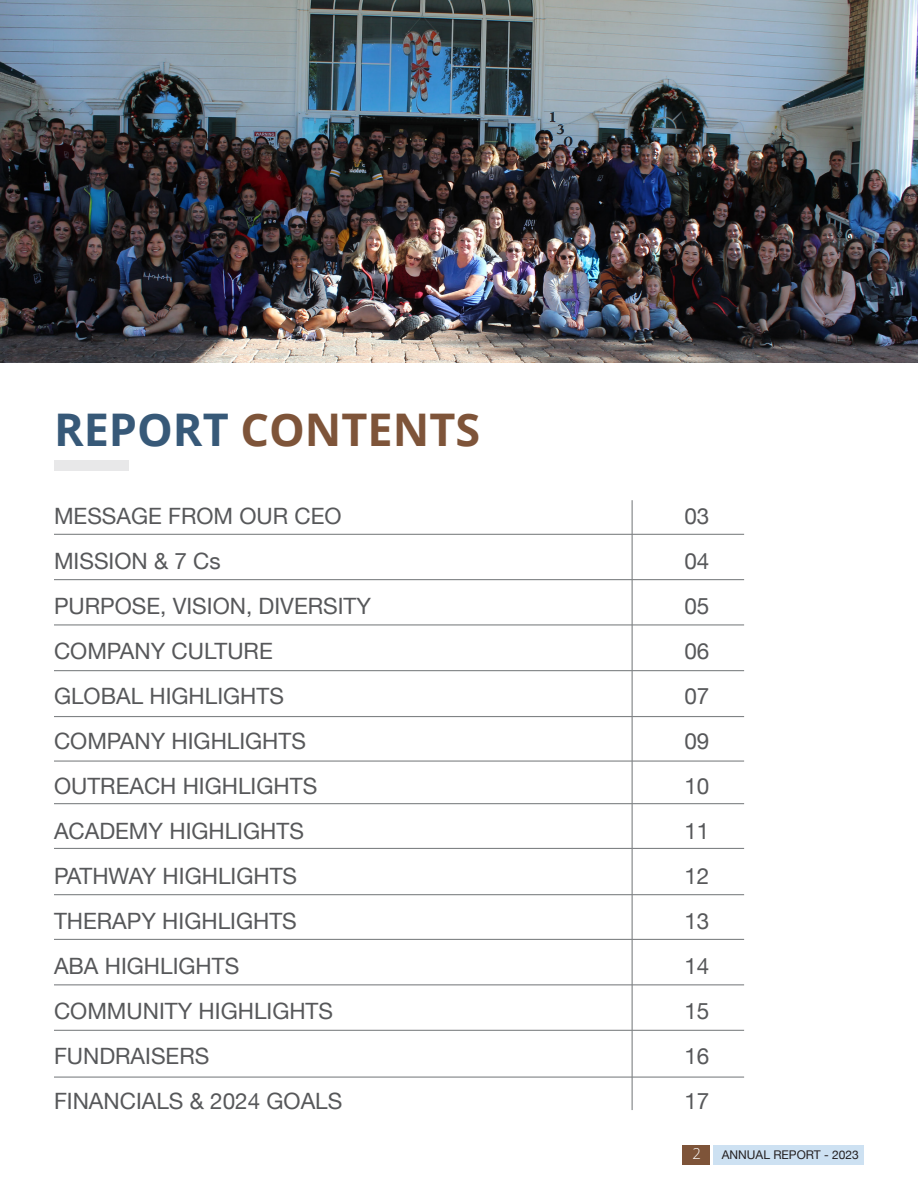
<style>
.page{position:relative;width:918px;height:1188px;background:#fff}
.page>*{position:absolute;margin:0;border:0;box-sizing:border-box;transform-origin:0 0}
.t1{font:700 45px "Open Sans";color:#7e5439}
.t2{font:22.5px/45px "Helvetica Neue";color:#57585a}
.t3{font:300 15px "Open Sans";color:#fff}
.t4{font:12px "Helvetica Neue";color:#231f20}
.s1{color:#375978}
</style>
<div class="page">
<hr style="left:54px;top:534px;width:690px;height:1px;background:#808385">
<hr style="left:54px;top:579px;width:690px;height:1px;background:#808385">
<hr style="left:54px;top:624px;width:690px;height:1px;background:#808385">
<hr style="left:54px;top:670px;width:690px;height:1px;background:#808385">
<hr style="left:54px;top:716px;width:690px;height:1px;background:#808385">
<hr style="left:54px;top:803px;width:690px;height:1px;background:#808385">
<hr style="left:54px;top:848px;width:690px;height:1px;background:#808385">
<hr style="left:54px;top:894px;width:690px;height:1px;background:#808385">
<hr style="left:54px;top:939px;width:690px;height:1px;background:#808385">
<hr style="left:54px;top:984px;width:690px;height:1px;background:#808385">
<hr style="left:54px;top:1030px;width:690px;height:1px;background:#808385">
<hr style="left:632px;top:500px;width:1px;height:610px;background:#808385">
<div style="left:54px;top:461px;width:75px;height:10px;background:#e8e8e9"></div>
<img style="left:0;top:0;width:918px;height:363px">
<hr style="left:54px;top:761px;width:690px;height:1px;background:#808385">
<hr style="left:54px;top:1077px;width:690px;height:1px;background:#808385">
<div style="left:682px;top:1145px;width:27px;height:20px;background:#7e5439"></div>
<div style="left:714px;top:1145px;width:150px;height:20px;background:#cde1f2"></div>
<p class="t1" style="left:54px;top:398px;width:428px"><span class="s1">REPORT</span> CONTENTS</p>
<p class="t2" style="left:54px;top:495px;width:289px">MESSAGE FROM OUR CEO</p>
<p class="t2" style="left:54px;top:540px;width:168px">MISSION &amp; 7 Cs</p>
<p class="t2" style="left:54px;top:585px;width:319px">PURPOSE, VISION, DIVERSITY</p>
<p class="t2" style="left:54px;top:630px;width:231px">COMPANY CULTURE<br>GLOBAL HIGHLIGHTS</p>
<p class="t2" style="left:54px;top:720px;width:254px">COMPANY HIGHLIGHTS</p>
<p class="t2" style="left:54px;top:765px;width:265px">OUTREACH HIGHLIGHTS</p>
<p class="t2" style="left:54px;top:810px;width:251px">ACADEMY HIGHLIGHTS</p>
<p class="t2" style="left:54px;top:855px;width:245px">PATHWAY HIGHLIGHTS</p>
<p class="t2" style="left:54px;top:900px;width:244px">THERAPY HIGHLIGHTS</p>
<p class="t2" style="left:54px;top:945px;width:187px">ABA HIGHLIGHTS</p>
<p class="t2" style="left:54px;top:990px;width:281px">COMMUNITY HIGHLIGHTS</p>
<p class="t2" style="left:54px;top:1035px;width:157px">FUNDRAISERS</p>
<p class="t2" style="left:54px;top:1080px;width:290px">FINANCIALS &amp; 2024 GOALS</p>
<p class="t2" style="left:684px;top:495px;width:27px">03</p>
<p class="t2" style="left:684px;top:540px;width:27px">04</p>
<p class="t2" style="left:684px;top:585px;width:27px">05</p>
<p class="t2" style="left:684px;top:630px;width:27px">06</p>
<p class="t2" style="left:684px;top:675px;width:27px">07</p>
<p class="t2" style="left:684px;top:720px;width:27px">09</p>
<p class="t2" style="left:684px;top:765px;width:27px">10</p>
<p class="t2" style="left:684px;top:810px;width:27px">11</p>
<p class="t2" style="left:684px;top:855px;width:27px">12</p>
<p class="t2" style="left:684px;top:900px;width:27px">13</p>
<p class="t2" style="left:684px;top:945px;width:27px">14</p>
<p class="t2" style="left:684px;top:990px;width:27px">15</p>
<p class="t2" style="left:684px;top:1035px;width:27px">16</p>
<p class="t2" style="left:684px;top:1080px;width:27px">17</p>
<p class="t3" style="left:693px;top:1143px;width:10px">2</p>
<p class="t4" style="left:722px;top:1146px;width:138px">ANNUAL REPORT - 2023</p>
</div>
